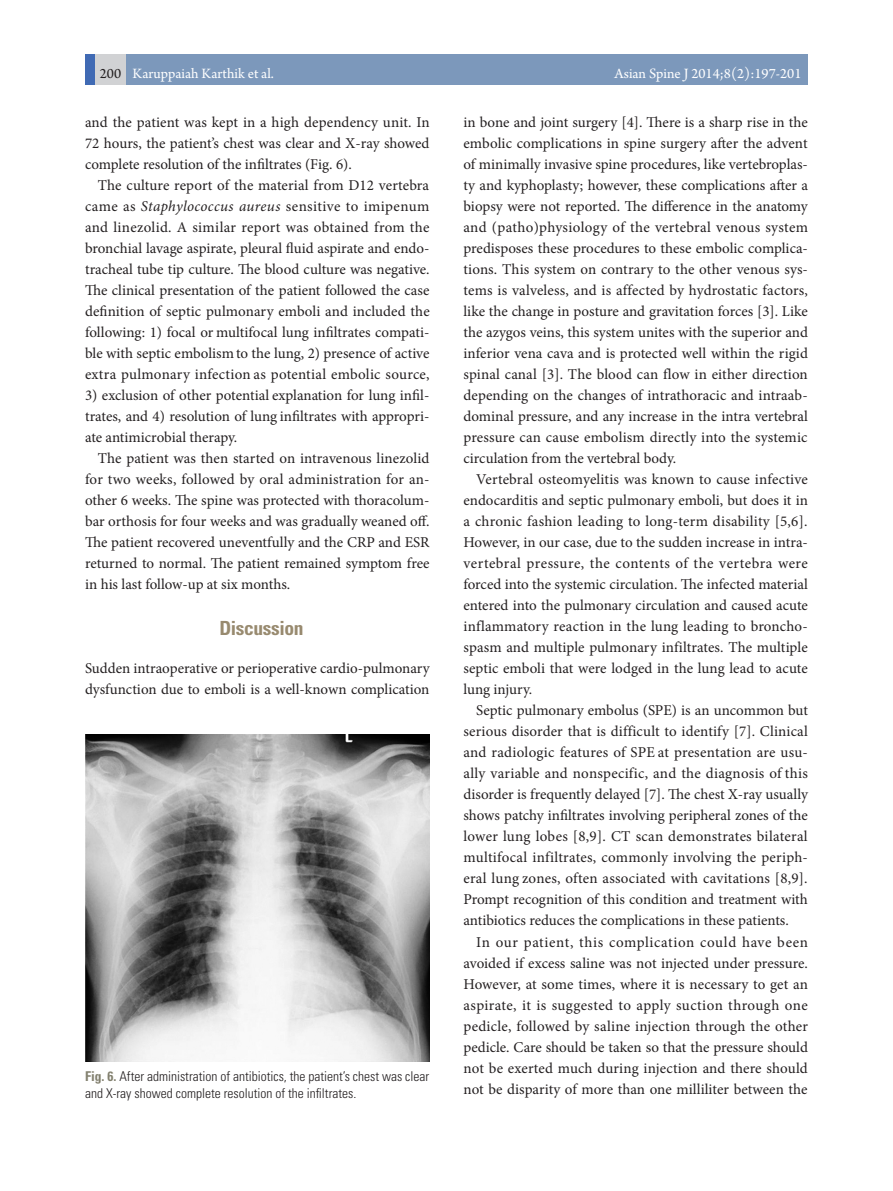
<style>
.page{position:relative;width:893px;height:1191px;background:#fff}
.page>*{position:absolute;margin:0;border:0;box-sizing:border-box;transform-origin:0 0}
.본문_대제목{font:700 condensed 19.5px "Univers LT Std";letter-spacing:-.02em;color:#988a6f}
.본문_내용{font:15px/21px "Minion Pro";color:#231f20;text-align:justify}
.본문_내용_첫문단{font:15px/21px "Minion Pro";color:#231f20}
.t1{font:15px "Arno Pro";color:#fff}
.t2{font:300 condensed 13.5px/16.2px "Univers LT Std";color:#231f20}
.s1{color:#231f20}
.s2{font-style:italic}
.s3{font-weight:700;color:#82806e}
</style>
<div class="page">
<div style="left:85px;top:54px;width:58px;height:30px;background:#d1d2d4"></div>
<div style="left:126px;top:54px;width:682px;height:30px;background:#7c98bb"></div>
<div style="left:85px;top:54px;width:10px;height:30px;background:#406ab4"></div>
<img style="left:85px;top:735px;width:344px;height:326px">
<p class="t1" style="left:100px;top:65px;width:176px"><span class="s1">200</span> Karuppaiah Karthik et al.</p>
<p class="t1" style="left:614px;top:65px;width:189px">Asian Spine J 2014;8(2):197-201</p>
<p class="본문_내용" style="left:85px;top:112px;width:346px">and the patient was kept in a high dependency unit. In 72 hours, the patient’s chest was clear and X-ray showed complete resolution of the infiltrates (Fig. 6).</p>
<p class="본문_내용" style="left:85px;top:175px;width:346px;text-indent:13px">The culture report of the material from D12 vertebra came as <span class="s2">Staphylococcus aureus</span> sensitive to imipenum and linezolid. A similar report was obtained from the bronchial lavage aspirate, pleural fluid aspirate and endo&shy;tracheal tube tip culture. The blood culture was negative.<br>The clinical presentation of the patient followed the case definition of septic pulmonary emboli and included the following: 1) focal or multifocal lung infiltrates compati&shy;ble with septic embolismto the lung, 2) presence of active extra pulmonary infection as potential embolic source,</p>
<p class="본문_내용" style="left:85px;top:385px;width:346px">3) exclusion of other potential explanation for lung infil&shy;trates, and 4) resolution of lung infiltrates with appropri&shy;ate antimicrobial therapy.</p>
<p class="본문_내용" style="left:85px;top:448px;width:346px;text-indent:13px">The patient was then started on intravenous linezolid for two weeks, followed by oral administration for an&shy;other 6 weeks. The spine was protected with thoracolum&shy;bar orthosis for four weeks and was gradually weaned off.<br>The patient recovered uneventfully and the CRP and ESR returned to normal. The patient remained symptom free in his last follow-up at six months.</p>
<p class="본문_대제목" style="left:219px;top:616px;width:86px">Discussion</p>
<p class="본문_내용_첫문단" style="left:85px;top:658px;width:346px">Sudden intraoperative or perioperative cardio-pulmonary dysfunction due to emboli is a well-known complication</p>
<p class="본문_내용_첫문단" style="left:463px;top:112px;width:346px;text-align:justify">in bone and joint surgery [4]. There is a sharp rise in the embolic complications in spine surgery after the advent of minimally invasive spine procedures, like vertebroplas&shy;ty and kyphoplasty; however, these complications after a biopsy were not reported. The difference in the anatomy and (patho)physiology of the vertebral venous system predisposes these procedures to these embolic complica&shy;tions. This system on contrary to the other venous sys&shy;tems is valveless, and is affected by hydrostatic factors, like the change in posture and gravitation forces [3]. Like the azygos veins, this system unites with the superior and inferior vena cava and is protected well within the rigid spinal canal [3]. The blood can flow in either direction depending on the changes of intrathoracic and intraab&shy;dominal pressure, and any increase in the intra vertebral pressure can cause embolism directly into the systemic circulation from the vertebral body.</p>
<p class="본문_내용" style="left:463px;top:469px;width:346px;text-indent:13px">Vertebral osteomyelitis was known to cause infective endocarditis and septic pulmonary emboli, but does it in a chronic fashion leading to long-term disability [5,6].<br>However, in our case, due to the sudden increase in intra&shy;vertebral pressure, the contents of the vertebra were forced into the systemic circulation. The infected material entered into the pulmonary circulation and caused acute inflammatory reaction in the lung leading to broncho&shy;spasm and multiple pulmonary infiltrates. The multiple septic emboli that were lodged in the lung lead to acute lung injury.</p>
<p class="본문_내용" style="left:463px;top:700px;width:346px;text-indent:13px">Septic pulmonary embolus (SPE) is an uncommon but serious disorder that is difficult to identify [7]. Clinical and radiologic features of SPE at presentation are usu&shy;ally variable and nonspecific, and the diagnosis of this disorder is frequently delayed [7]. The chest X-ray usually shows patchy infiltrates involving peripheral zones of the lower lung lobes [8,9]. CT scan demonstrates bilateral multifocal infiltrates, commonly involving the periph&shy;eral lung zones, often associated with cavitations [8,9].<br>Prompt recognition of this condition and treatment with antibiotics reduces the complications in these patients.</p>
<p class="본문_내용" style="left:463px;top:931px;width:346px;text-indent:13px">In our patient, this complication could have been avoided if excess saline was not injected under pressure.<br>However, at some times, where it is necessary to get an aspirate, it is suggested to apply suction through one pedicle, followed by saline injection through the other pedicle. Care should be taken so that the pressure should not be exerted much during injection and there should not be disparity of more than one milliliter between the</p>
<p class="t2" style="left:85px;top:1068px;width:346px"><span class="s3">Fig. 6.</span> After administration of antibiotics, the patient’s chest was clear and X-ray showed complete resolution of the infiltrates.</p>
</div>
